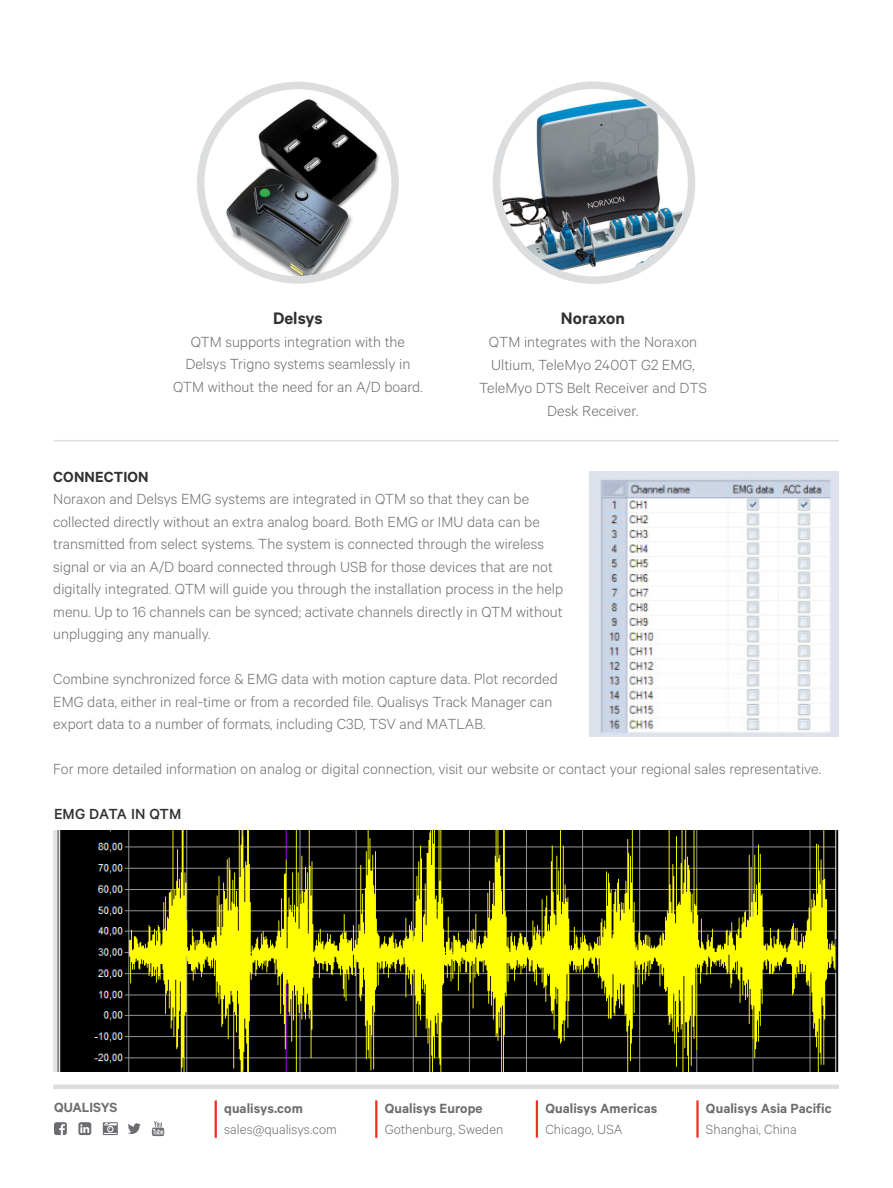
<style>
.page{position:relative;width:893px;height:1188px;background:#fff}
.page>*{position:absolute;margin:0;border:0;box-sizing:border-box;transform-origin:0 0}
.Info_-_Body{font:600 18.75px "Calibre";color:#312f30}
.Info_-_Headline_1{font:600 18.75px "Calibre";color:#312f30}
.Body{font:300 16.5px/22.5px "Calibre";color:#6c6d70}
.Info_-_Body-2{font:300 16.5px/22.8px "Calibre";color:#6c6d70;text-align:center}
.Headline_2{font:500 16.5px "Calibre";letter-spacing:-.005em;color:#312f30}
.Headline_2-2{font:600 16.5px "Calibre";letter-spacing:.01em;color:#312f30}
.t1{font:600 15px "Calibre";letter-spacing:.005em;color:#6c6d70}
.t2{font:300 15px "Calibre";color:#6c6d70}
</style>
<div class="page">
<img style="left:500px;top:89px;width:188px;height:187px;border-radius:94px">
<div style="left:493px;top:81px;width:202px;height:203px;border:8px solid #dcdddf;border-radius:50%"></div>
<hr style="left:54px;top:440px;width:785px;height:1px;background:#dcdddf">
<img style="left:223px;top:99px;width:156px;height:176px">
<div style="left:197px;top:82px;width:202px;height:202px;border:8px solid #dcdddf;border-radius:50%"></div>
<img style="left:53px;top:831px;width:785px;height:241px">
<img style="left:589px;top:472px;width:250px;height:265px">
<div style="left:53px;top:1084px;width:786px;height:5px;background:#dcdddf"></div>
<svg style="left:152px;top:1121px;width:12px;height:15px"></svg>
<svg style="left:128px;top:1123px;width:13px;height:11px"></svg>
<svg style="left:103px;top:1122px;width:15px;height:13px"></svg>
<svg style="left:78px;top:1122px;width:13px;height:13px"></svg>
<svg style="left:54px;top:1122px;width:13px;height:13px"></svg>
<hr style="left:375px;top:1100px;width:2px;height:38px;background:#ee2e22">
<hr style="left:215px;top:1100px;width:2px;height:38px;background:#ee2e22">
<hr style="left:536px;top:1100px;width:2px;height:38px;background:#ee2e22">
<hr style="left:696px;top:1100px;width:3px;height:38px;background:#ee2e22">
<p class="Info_-_Headline_1" style="left:273px;top:307px;width:51px">Delsys</p>
<p class="Info_-_Body-2" style="left:173px;top:329px;width:251px">QTM supports integration with the<br>Delsys Trigno systems seamlessly in<br>QTM without the need for an A/D board.</p>
<p class="Info_-_Body" style="left:561px;top:307px;width:65px">Noraxon</p>
<p class="Info_-_Body-2" style="left:479px;top:330px;width:229px">QTM integrates with the Noraxon<br>Ultium, TeleMyo 2400T G2 EMG,<br>TeleMyo DTS Belt Receiver and DTS<br>Desk Receiver.</p>
<p class="Headline_2-2" style="left:53px;top:467px;width:97px">CONNECTION</p>
<p class="Body" style="left:53px;top:487px;width:511px">Noraxon and Delsys EMG systems are integrated in QTM so that they can be collected directly without an extra analog board. Both EMG or IMU data can be transmitted from select systems. The system is connected through the wireless signal or via an A/D board connected through USB for those devices that are not digitally integrated. QTM will guide you through the installation process in the help menu. Up to 16 channels can be synced; activate channels directly in QTM without unplugging any manually.</p>
<p class="Body" style="left:53px;top:667px;width:506px">Combine synchronized force &amp; EMG data with motion capture data. Plot recorded<br>EMG data, either in real-time or from a recorded file. Qualisys Track Manager can export data to a number of formats, including C3D, TSV and MATLAB.</p>
<p class="Body" style="left:53px;top:757px;width:769px">For more detailed information on analog or digital connection, visit our website or contact your regional sales representative.</p>
<p class="Headline_2" style="left:54px;top:804px;width:129px">EMG DATA IN QTM</p>
<p class="t1" style="left:54px;top:1098px;width:65px">QUALISYS</p>
<p class="t1" style="left:385px;top:1099px;width:99px">Qualisys Europe</p>
<p class="t2" style="left:385px;top:1121px;width:120px">Gothenburg, Sweden</p>
<p class="t1" style="left:224px;top:1099px;width:80px">qualisys.com</p>
<p class="t2" style="left:224px;top:1121px;width:114px">sales@qualisys.com</p>
<p class="t1" style="left:545px;top:1099px;width:113px">Qualisys Americas</p>
<p class="t2" style="left:545px;top:1121px;width:79px">Chicago, USA</p>
<p class="t1" style="left:706px;top:1099px;width:127px">Qualisys Asia Pacific</p>
<p class="t2" style="left:706px;top:1121px;width:92px">Shanghai, China</p>
</div>
